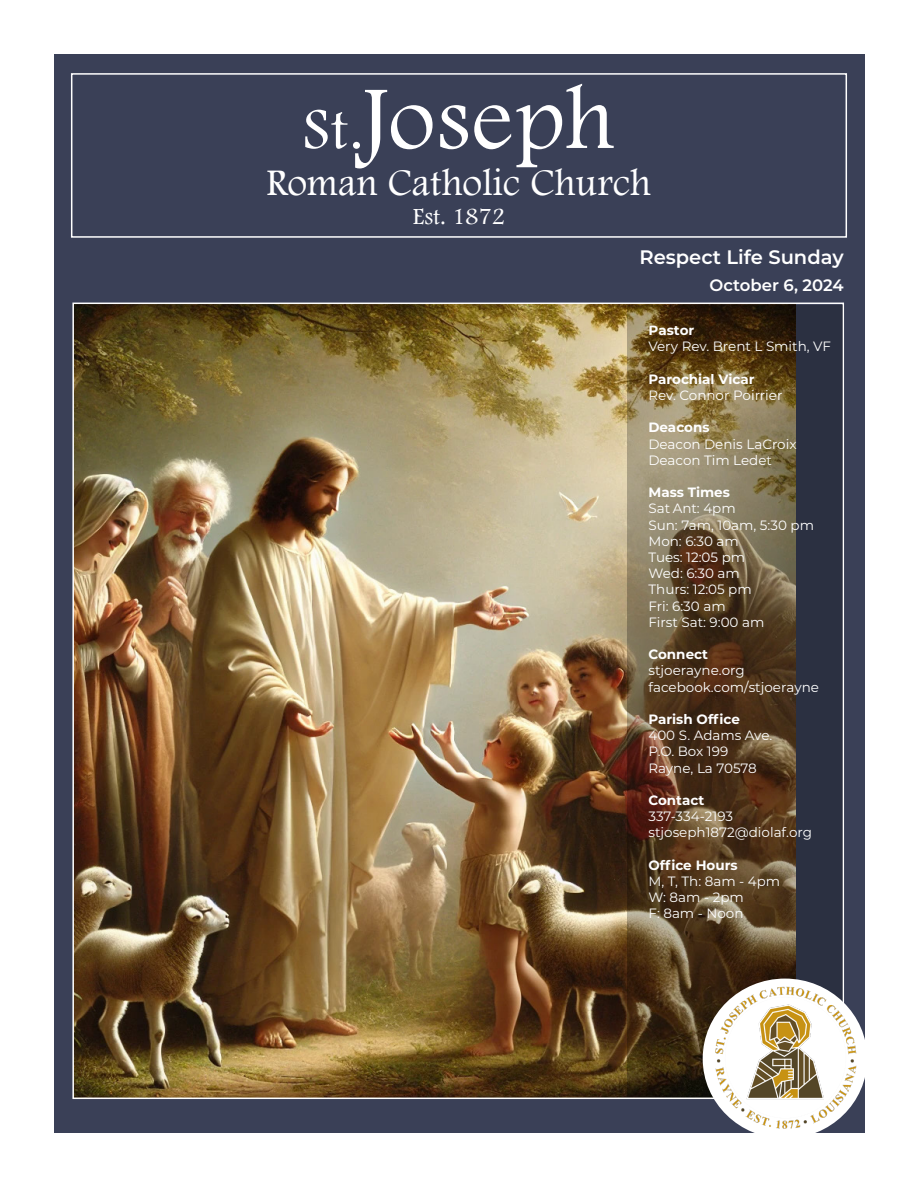
<style>
.page{position:relative;width:918px;height:1188px;background:#fff}
.page>*{position:absolute;margin:0;border:0;box-sizing:border-box;transform-origin:0 0}
.t1{font:93px "Footlight MT Light";letter-spacing:.02em;color:#fff}
.t2{font:39px "Footlight MT Light";color:#fff}
.t3{font:24px "Footlight MT Light";color:#fff}
.t4{font:600 19.5px "Montserrat";color:#fff}
.t5{font:600 16.5px "Montserrat";color:#fff}
.t6{font:13.5px "Montserrat";color:#fff}
.t7{font:700 13.5px "Montserrat";color:#fff}
.s1{font-size:60px}
</style>
<div class="page">
<div style="left:54px;top:55px;width:810px;height:1078px;background:#3a4057"></div>
<div style="left:71px;top:73px;width:776px;height:165px;border:2px solid #fff"></div>
<img style="left:75px;top:306px;width:552px;height:790px">
<svg style="left:627px;top:305px;width:215px;height:791px;background:#584735"></svg>
<div style="left:703px;top:979px;width:164px;height:160px;background:#fff;border-radius:50%"></div>
<img style="left:698px;top:985px;width:167px;height:146px">
<p class="t1" style="left:302px;top:63px;width:315px"><span class="s1">St.</span>Joseph</p>
<p class="t2" style="left:267px;top:159px;width:386px">Roman Catholic Church</p>
<p class="t3" style="left:413px;top:202px;width:94px">Est. 1872</p>
<p class="t4" style="left:639px;top:243px;width:206px">Respect Life Sunday</p>
<p class="t5" style="left:709px;top:274px;width:136px">October 6, 2024</p>
<p class="t7" style="left:648px;top:321px;width:47px">Pastor</p>
<p class="t6" style="left:648px;top:337px;width:184px">Very Rev. Brent L Smith, VF</p>
<p class="t7" style="left:648px;top:369px;width:108px">Parochial Vicar</p>
<p class="t6" style="left:648px;top:386px;width:136px">Rev. Connor Poirrier</p>
<p class="t7" style="left:648px;top:418px;width:63px">Deacons</p>
<p class="t6" style="left:648px;top:434px;width:150px">Deacon Denis LaCroix</p>
<p class="t6" style="left:648px;top:451px;width:125px">Deacon Tim Ledet</p>
<p class="t7" style="left:648px;top:483px;width:83px">Mass Times</p>
<p class="t6" style="left:648px;top:499px;width:89px">Sat Ant: 4pm</p>
<p class="t6" style="left:648px;top:515px;width:167px">Sun: 7am, 10am, 5:30 pm</p>
<p class="t6" style="left:648px;top:532px;width:92px">Mon: 6:30 am</p>
<p class="t6" style="left:648px;top:548px;width:98px">Tues: 12:05 pm</p>
<p class="t6" style="left:648px;top:564px;width:93px">Wed: 6:30 am</p>
<p class="t6" style="left:648px;top:580px;width:105px">Thurs: 12:05 pm</p>
<p class="t6" style="left:648px;top:596px;width:79px">Fri: 6:30 am</p>
<p class="t6" style="left:648px;top:613px;width:117px">First Sat: 9:00 am</p>
<p class="t7" style="left:648px;top:645px;width:61px">Connect</p>
<p class="t6" style="left:648px;top:661px;width:98px">stjoerayne.org</p>
<p class="t6" style="left:648px;top:677px;width:172px">facebook.com/stjoerayne</p>
<p class="t7" style="left:648px;top:709px;width:93px">Parish Office</p>
<p class="t6" style="left:648px;top:726px;width:125px">400 S. Adams Ave.</p>
<p class="t6" style="left:648px;top:742px;width:81px">P.O. Box 199</p>
<p class="t6" style="left:648px;top:758px;width:110px">Rayne, La 70578</p>
<p class="t7" style="left:648px;top:790px;width:58px">Contact</p>
<p class="t6" style="left:648px;top:807px;width:86px">337-334-2193</p>
<p class="t6" style="left:648px;top:823px;width:165px">stjoseph1872@diolaf.org</p>
<p class="t7" style="left:648px;top:855px;width:91px">Office Hours</p>
<p class="t6" style="left:648px;top:872px;width:133px">M, T, Th: 8am - 4pm</p>
<p class="t6" style="left:648px;top:888px;width:97px">W: 8am - 2pm</p>
<p class="t6" style="left:648px;top:904px;width:97px">F: 8am - Noon</p>
</div>
